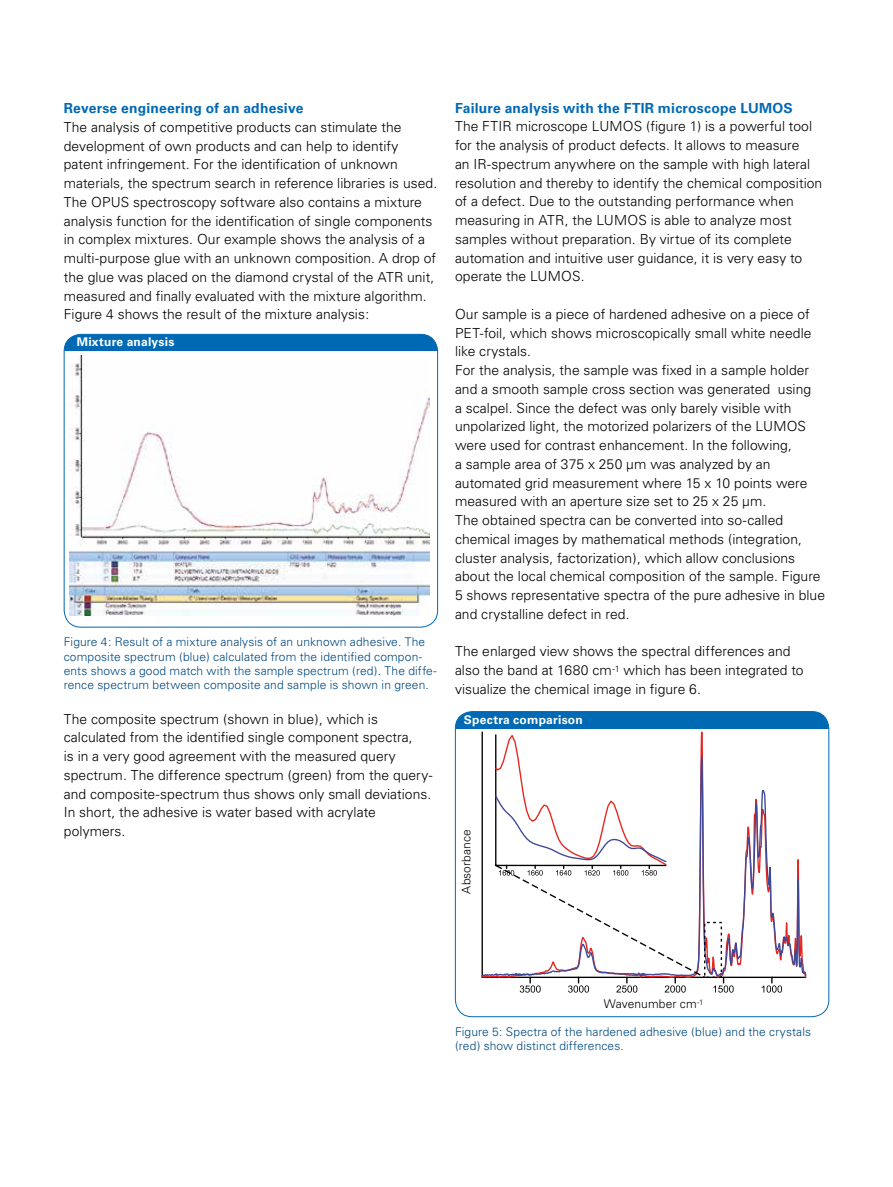
<style>
.page{position:relative;width:893px;height:1187px;background:#fff}
.page>*{position:absolute;margin:0;border:0;box-sizing:border-box;transform-origin:0 0}
.t1{font:300 13.8px/18.8px "Univers";color:#000}
.t2{font:700 13.8px "Univers";letter-spacing:.015em;color:#0069b4}
.t3{font:300 12px/14.4px "Univers";letter-spacing:.01em;color:#00497f}
.t4{font:700 12px "Univers";letter-spacing:.02em;color:#fff}
.t5{font:300 12px "Univers";letter-spacing:.01em;color:#000}
</style>
<div class="page">
<div style="left:455px;top:711px;width:374px;height:17px;background:#0069b4"></div>
<div style="left:455px;top:711px;width:374px;height:306px;border:1px solid #0069b4;border-radius:17px"></div>
<div style="left:64px;top:334px;width:374px;height:17px;background:#0069b4"></div>
<div style="left:64px;top:334px;width:374px;height:293px;border:1px solid #0069b4;border-radius:17px"></div>
<img style="left:70px;top:356px;width:359px;height:259px">
<svg style="left:481px;top:728px;width:326px;height:250px"></svg>
<svg style="left:481px;top:751px;width:326px;height:226px"></svg>
<svg style="left:713px;top:977px;width:21px;height:15px"></svg>
<svg style="left:762px;top:977px;width:20px;height:15px"></svg>
<div style="left:704px;top:921px;width:18px;height:56px;border:1px dashed #000"></div>
<svg style="left:494px;top:730px;width:213px;height:262px"></svg>
<p class="t2" style="left:64px;top:100px;width:241px">Reverse engineering of an adhesive</p>
<p class="t1" style="left:64px;top:118px;width:375px">The analysis of competitive products can stimulate the development of own products and can help to identify patent infringement. For the identification of unknown materials, the spectrum search in reference libraries is used.<br>The OPUS spectroscopy software also contains a mixture analysis function for the identification of single components in complex mixtures. Our example shows the analysis of a multi-purpose glue with an unknown composition. A drop of the glue was placed on the diamond crystal of the ATR unit, measured and finally evaluated with the mixture algorithm.<br>Figure 4 shows the result of the mixture analysis:</p>
<p class="t4" style="left:77px;top:335px;width:99px">Mixture analysis</p>
<p class="t3" style="left:64px;top:634px;width:375px">Figure 4: Result of a mixture analysis of an unknown adhesive. The composite spectrum (blue) calculated from the identified compon&shy;ents shows a good match with the sample spectrum (red). The diffe&shy;rence spectrum between composite and sample is shown in green.</p>
<p class="t1" style="left:64px;top:709px;width:370px">The composite spectrum (shown in blue), which is calculated from the identified single component spectra,<br>is in a very good agreement with the measured query spectrum. The difference spectrum (green) from the query&shy;and composite-spectrum thus shows only small deviations.<br>In short, the adhesive is water based with acrylate polymers.</p>
<p class="t2" style="left:455px;top:100px;width:339px">Failure analysis with the FTIR microscope LUMOS</p>
<p class="t1" style="left:455px;top:117px;width:369px">The FTIR microscope LUMOS (figure 1) is a powerful tool for the analysis of product defects. It allows to measure<br>an IR-spectrum anywhere on the sample with high lateral resolution and thereby to identify the chemical composition of a defect. Due to the outstanding performance when measuring in ATR, the LUMOS is able to analyze most samples without preparation. By virtue of its complete automation and intuitive user guidance, it is very easy to operate the LUMOS.</p>
<p class="t1" style="left:455px;top:304px;width:372px">Our sample is a piece of hardened adhesive on a piece of PET-foil, which shows microscopically small white needle like crystals.<br>For the analysis, the sample was fixed in a sample holder and a smooth sample cross section was generated using<br>a scalpel. Since the defect was only barely visible with unpolarized light, the motorized polarizers of the LUMOS were used for contrast enhancement. In the following,<br>a sample area of 375 x 250 µm was analyzed by an automated grid measurement where 15 x 10 points were measured with an aperture size set to 25 x 25 µm.<br>The obtained spectra can be converted into so-called chemical images by mathematical methods (integration, cluster analysis, factorization), which allow conclusions about the local chemical composition of the sample. Figure 5 shows representative spectra of the pure adhesive in blue and crystalline defect in red.</p>
<p class="t1" style="left:455px;top:642px;width:350px">The enlarged view shows the spectral differences and also the band at 1680 cm<sup>-1</sup> which has been integrated to visualize the chemical image in figure 6.</p>
<p class="t4" style="left:464px;top:713px;width:120px">Spectra comparison</p>
<p class="t5" style="left:459px;top:893px;width:66px;rotate:-90deg">Absorbance</p>
<p class="t5" style="left:604px;top:996px;width:101px">Wavenumber cm<sup>-1</sup></p>
<p class="t3" style="left:455px;top:1024px;width:358px">Figure 5: Spectra of the hardened adhesive (blue) and the crystals (red) show distinct differences.</p>
</div>
